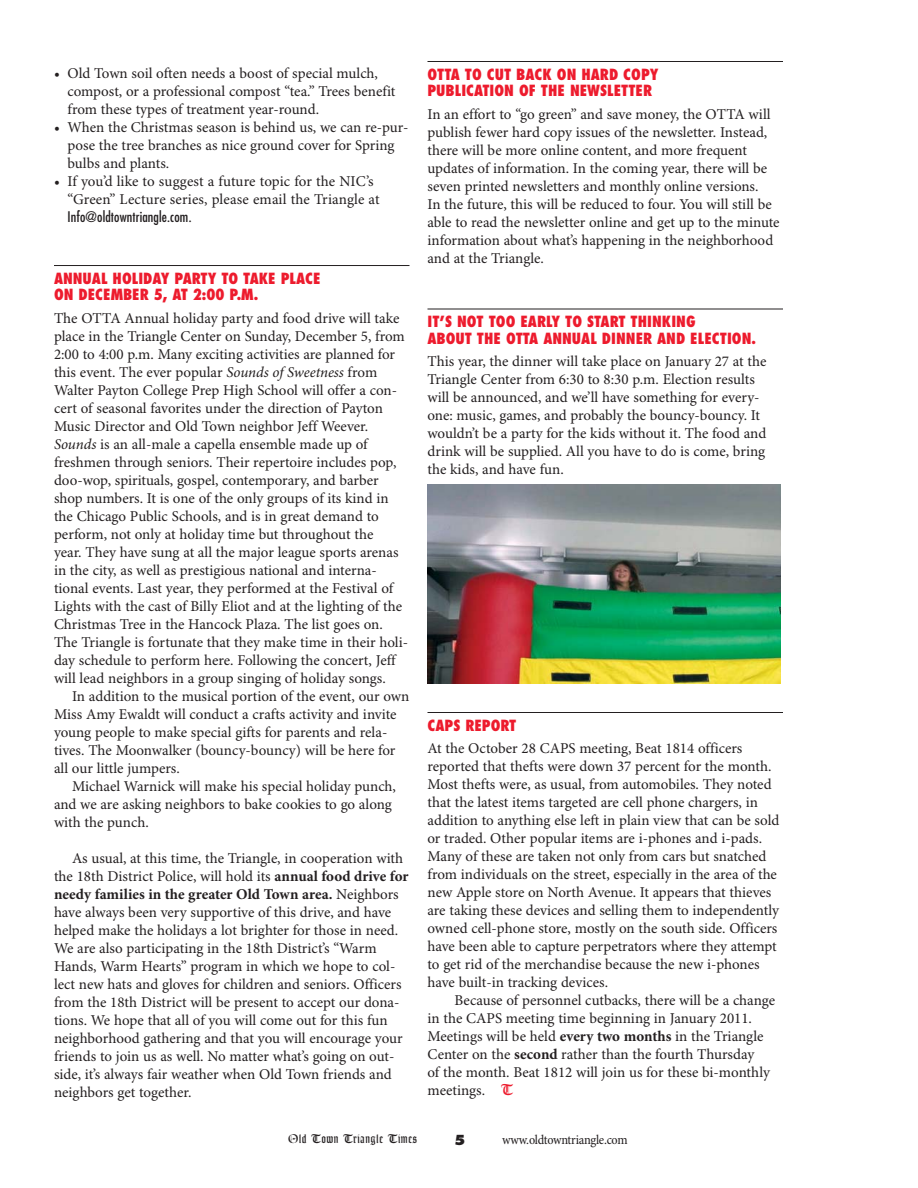
<style>
.page{position:relative;width:918px;height:1188px;background:#fff}
.page>*{position:absolute;margin:0;border:0;box-sizing:border-box;transform-origin:0 0}
.t1{font:15px/18px "Minion Pro";color:#231f20}
.t2{font:800 condensed 15px/16.5px "Futura Std";color:#ed1b2d}
.t3{font:condensed 14.25px "Futura Std";letter-spacing:.01em;color:#231f20}
.t4{font:condensed 13.5px "Minion Pro";letter-spacing:-.02em;color:#231f20}
.t5{font:800 13.5px "Futura Std";color:#231f20}
.t6{font:12px "Goudy Text MT Std";letter-spacing:.05em;color:#231f20}
.s1{font-family:"Minion Pro";font-stretch:normal;font-size:15px}
.s2{font-style:italic}
.s3{font-weight:700}
.s4{font-family:"Goudy Text MT Std";color:#ed1b2d}
</style>
<div class="page">
<hr style="left:54px;top:265px;width:356px;height:1px;background:#231f20">
<hr style="left:428px;top:61px;width:355px;height:1px;background:#231f20">
<hr style="left:428px;top:309px;width:355px;height:1px;background:#231f20">
<hr style="left:428px;top:712px;width:355px;height:1px;background:#231f20">
<img style="left:428px;top:485px;width:353px;height:199px">
<p class="t1" style="left:68px;top:66px;width:329px;text-indent:-14px">• Old Town soil often needs a boost of special mulch, compost, or a professional compost “tea.” Trees benefit from these types of treatment year-round.</p>
<p class="t1" style="left:68px;top:120px;width:342px;text-indent:-14px">• When the Christmas season is behind us, we can re-pur&shy;pose the tree branches as nice ground cover for Spring bulbs and plants.</p>
<p class="t1" style="left:68px;top:174px;width:314px;text-indent:-14px">• If you’d like to suggest a future topic for the NIC’s “Green” Lecture series, please email the Triangle at</p>
<p class="t3" style="left:68px;top:211px;width:126px">Info@oldtowntriangle.com<span class="s1">.</span></p>
<p class="t2" style="left:54px;top:270px;width:268px">ANNUAL HOLIDAY PARTY TO TAKE PLACE<br>ON DECEMBER 5, AT 2:00 P.M.</p>
<p class="t1" style="left:54px;top:310px;width:356px">The OTTA Annual holiday party and food drive will take place in the Triangle Center on Sunday, December 5, from 2:00 to 4:00 p.m. Many exciting activities are planned for this event. The ever popular <span class="s2">Sounds of Sweetness</span> from Walter Payton College Prep High School will offer a con&shy;cert of seasonal favorites under the direction of Payton Music Director and Old Town neighbor Jeff Weever.<br><span class="s2">Sounds</span> is an all-male a capella ensemble made up of freshmen through seniors. Their repertoire includes pop, doo-wop, spirituals, gospel, contemporary, and barber shop numbers. It is one of the only groups of its kind in the Chicago Public Schools, and is in great demand to perform, not only at holiday time but throughout the<br>year. They have sung at all the major league sports arenas in the city, as well as prestigious national and interna&shy;tional events. Last year, they performed at the Festival of Lights with the cast of Billy Eliot and at the lighting of the Christmas Tree in the Hancock Plaza. The list goes on.<br>The Triangle is fortunate that they make time in their holi&shy;day schedule to perform here. Following the concert, Jeff will lead neighbors in a group singing of holiday songs.</p>
<p class="t1" style="left:54px;top:688px;width:357px;text-indent:18px">In addition to the musical portion of the event, our own Miss Amy Ewaldt will conduct a crafts activity and invite young people to make special gifts for parents and rela&shy;tives. The Moonwalker (bouncy-bouncy) will be here for all our little jumpers.</p>
<p class="t1" style="left:54px;top:778px;width:344px;text-indent:18px">Michael Warnick will make his special holiday punch, and we are asking neighbors to bake cookies to go along with the punch.</p>
<p class="t1" style="left:54px;top:850px;width:356px;text-indent:18px">As usual, at this time, the Triangle, in cooperation with the 18th District Police, will hold its <span class="s3">annual food drive for needy families in the greater Old Town area.</span> Neighbors have always been very supportive of this drive, and have helped make the holidays a lot brighter for those in need.<br>We are also participating in the 18th District’s “Warm Hands, Warm Hearts” program in which we hope to col&shy;lect new hats and gloves for children and seniors. Officers from the 18th District will be present to accept our dona&shy;tions. We hope that all of you will come out for this fun neighborhood gathering and that you will encourage your friends to join us as well. No matter what’s going on out&shy;side, it’s always fair weather when Old Town friends and neighbors get together.</p>
<p class="t2" style="left:428px;top:66px;width:233px">OTTA TO CUT BACK ON HARD COPY<br>PUBLICATION OF THE NEWSLETTER</p>
<p class="t1" style="left:428px;top:106px;width:354px">In an effort to “go green” and save money, the OTTA will publish fewer hard copy issues of the newsletter. Instead, there will be more online content, and more frequent updates of information. In the coming year, there will be seven printed newsletters and monthly online versions.<br>In the future, this will be reduced to four. You will still be able to read the newsletter online and get up to the minute information about what’s happening in the neighborhood and at the Triangle.</p>
<p class="t2" style="left:428px;top:314px;width:330px">IT’S NOT TOO EARLY TO START THINKING<br>ABOUT THE OTTA ANNUAL DINNER AND ELECTION.</p>
<p class="t1" style="left:428px;top:354px;width:340px">This year, the dinner will take place on January 27 at the Triangle Center from 6:30 to 8:30 p.m. Election results will be announced, and we’ll have something for every&shy;one: music, games, and probably the bouncy-bouncy. It wouldn’t be a party for the kids without it. The food and drink will be supplied. All you have to do is come, bring the kids, and have fun.</p>
<p class="t2" style="left:428px;top:717px;width:90px">CAPS REPORT</p>
<p class="t1" style="left:428px;top:741px;width:354px">At the October 28 CAPS meeting, Beat 1814 officers reported that thefts were down 37 percent for the month.<br>Most thefts were, as usual, from automobiles. They noted that the latest items targeted are cell phone chargers, in addition to anything else left in plain view that can be sold or traded. Other popular items are i-phones and i-pads.<br>Many of these are taken not only from cars but snatched from individuals on the street, especially in the area of the new Apple store on North Avenue. It appears that thieves are taking these devices and selling them to independently owned cell-phone store, mostly on the south side. Officers have been able to capture perpetrators where they attempt to get rid of the merchandise because the new i-phones have built-in tracking devices.</p>
<p class="t1" style="left:428px;top:993px;width:349px;text-indent:27px">Because of personnel cutbacks, there will be a change in the CAPS meeting time beginning in January 2011.<br>Meetings will be held <span class="s3">every two months</span> in the Triangle Center on the <span class="s3">second</span> rather than the fourth Thursday<br>of the month. Beat 1812 will join us for these bi-monthly meetings. <span class="s4">T</span></p>
<p class="t6" style="left:288px;top:1133px;width:131px">Old Town Triangle Times</p>
<p class="t5" style="left:454px;top:1133px;width:13px">5</p>
<p class="t4" style="left:502px;top:1134px;width:127px">www.oldtowntriangle.com</p>
</div>
